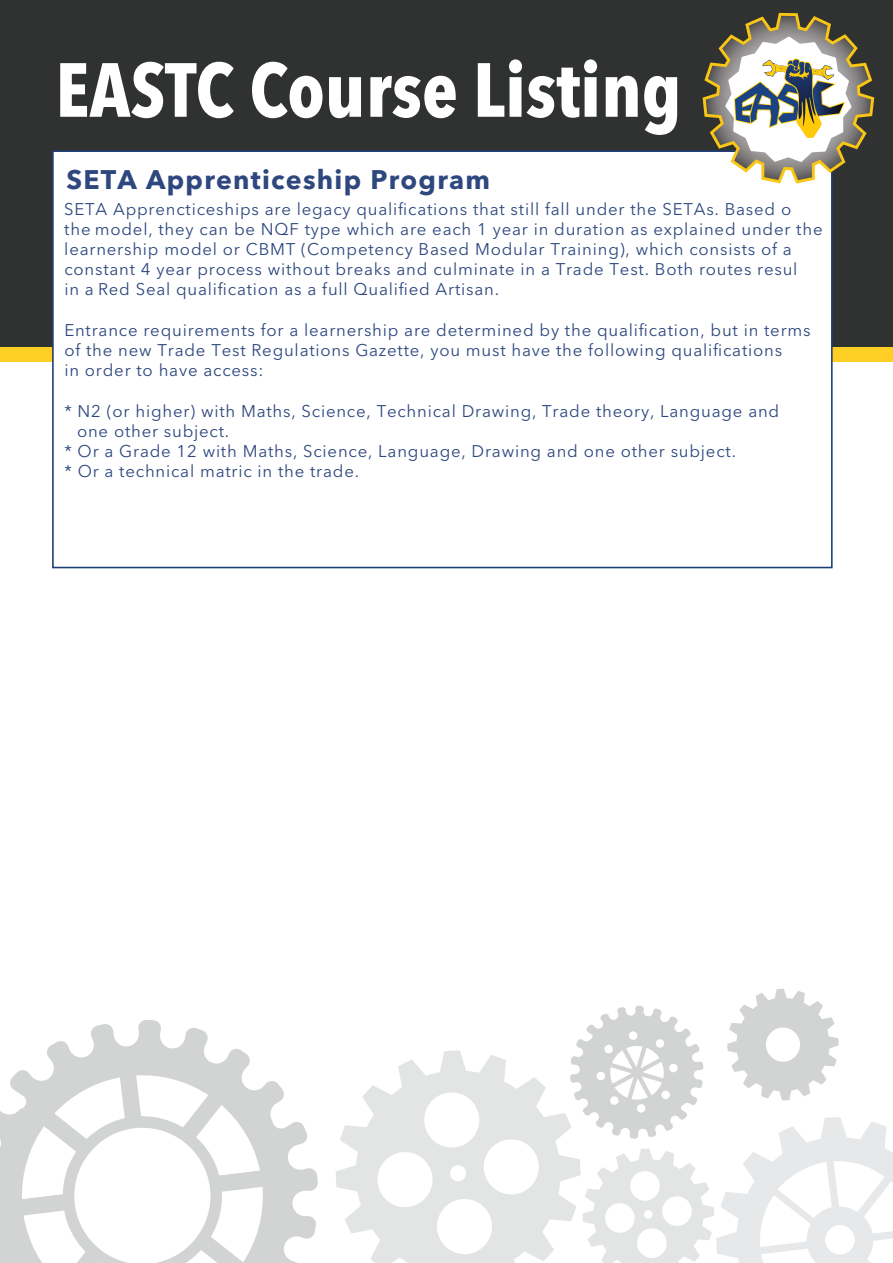
<style>
.page{position:relative;width:893px;height:1263px;background:#fff}
.page>*{position:absolute;margin:0;border:0;box-sizing:border-box;transform-origin:0 0}
.t1{font:700 condensed 75.75px "Avenir Next LT Pro";color:#fff}
.t2{font:700 26.7px "Avenir Next LT Pro";letter-spacing:.045em;color:#2e487f}
.t3{font:16.8px/20.2px "Avenir Next LT Pro";letter-spacing:.045em;color:#2e487f}
</style>
<div class="page">
<div style="left:0;top:0;width:893px;height:346px;background:#303232"></div>
<div style="left:53px;top:151px;width:779px;height:416px;background:#fff"></div>
<div style="left:52px;top:150px;width:781px;height:418px;border:2px solid #1e3c76"></div>
<svg style="left:703px;top:13px;width:171px;height:171px"></svg>
<svg style="left:0;top:1020px;width:318px;height:243px"></svg>
<svg style="left:336px;top:1050px;width:234px;height:213px;fill:#e3e4e4"></svg>
<svg style="left:570px;top:989px;width:323px;height:274px"></svg>
<h1 class="t1" style="left:55px;top:44px;width:628px">EASTC Course Listing</h1>
<h2 class="t2" style="left:66px;top:163px;width:425px">SETA Apprenticeship Program</h2>
<p class="t3" style="left:64px;top:198px;width:760px">SETA Apprencticeships are legacy qualifications that still fall under the SETAs. Based o<br>the model, they can be NQF type which are each 1 year in duration as explained under the learnership model or CBMT (Competency Based Modular Training), which consists of a constant 4 year process without breaks and culminate in a Trade Test. Both routes resul<br>in a Red Seal qualification as a full Qualified Artisan.</p>
<p class="t3" style="left:64px;top:320px;width:748px">Entrance requirements for a learnership are determined by the qualification, but in terms of the new Trade Test Regulations Gazette, you must have the following qualifications<br>in order to have access:</p>
<p class="t3" style="left:64px;top:401px;width:716px">* N2 (or higher) with Maths, Science, Technical Drawing, Trade theory, Language and</p>
<p class="t3" style="left:77px;top:421px;width:154px">one other subject.</p>
<p class="t3" style="left:64px;top:441px;width:673px">* Or a Grade 12 with Maths, Science, Language, Drawing and one other subject.</p>
<p class="t3" style="left:64px;top:461px;width:296px">* Or a technical matric in the trade.</p>
</div>
